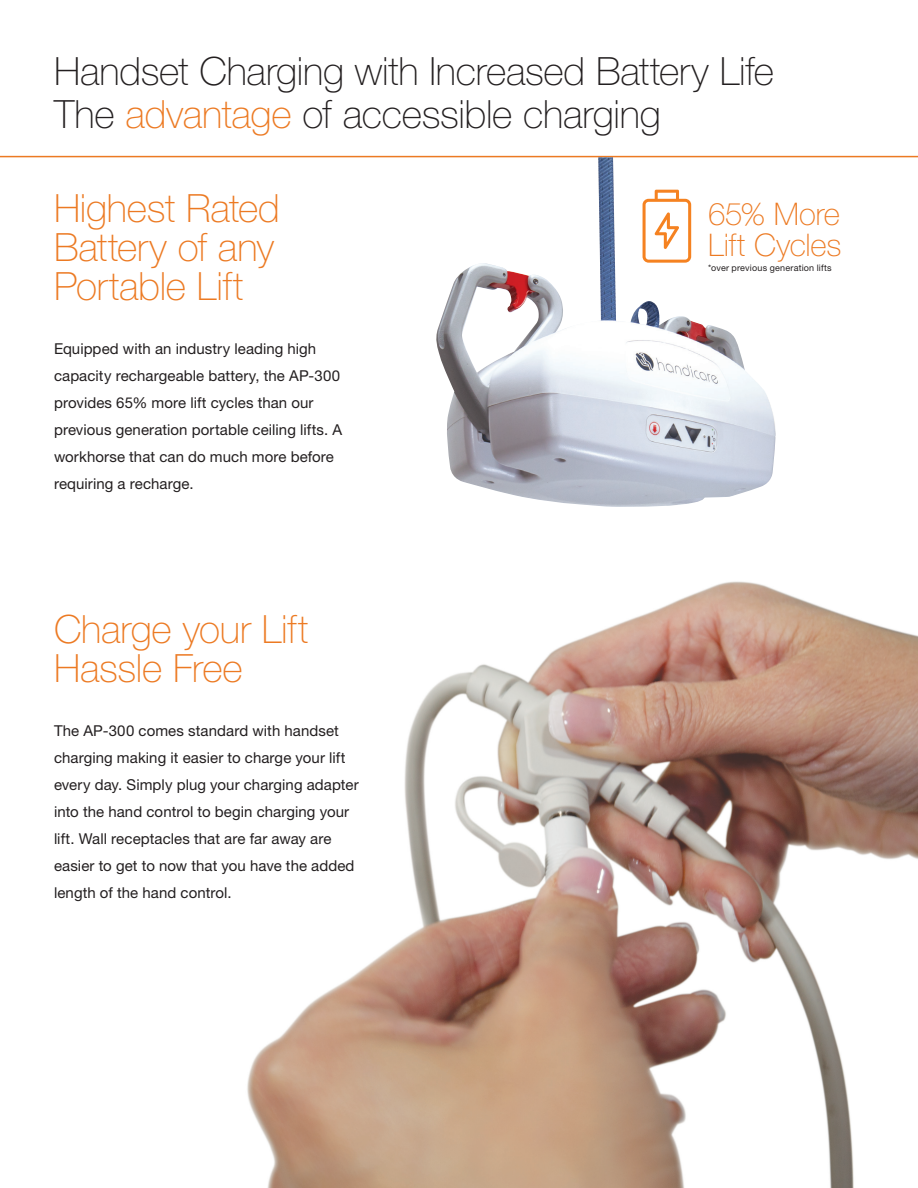
<style>
.page{position:relative;width:918px;height:1188px;background:#fff}
.page>*{position:absolute;margin:0;border:0;box-sizing:border-box;transform-origin:0 0}
.t1{font:100 39px/43.7px "Helvetica Neue";letter-spacing:-.005em;color:#231f20}
.t2{font:100 39px/39px "Helvetica Neue";letter-spacing:-.005em;color:#ec7a23}
.t3{font:100 31.2px/31.2px "Helvetica Neue";letter-spacing:-.005em;color:#ec7a23}
.t4{font:15px/27px "Helvetica Neue";letter-spacing:.005em;color:#231f20}
.t5{font:9px "Helvetica Neue";letter-spacing:.02em;color:#231f20}
.s1{color:#ec7a23}
</style>
<div class="page">
<hr style="left:0;top:156px;width:918px;height:1px;background:#ec7a23">
<img style="left:247px;top:581px;width:671px;height:607px">
<img style="left:435px;top:157px;width:342px;height:350px">
<svg style="left:643px;top:190px;width:48px;height:73px"></svg>
<h1 class="t1" style="left:54px;top:49px;width:722px">Handset Charging with Increased Battery Life<br>The <span class="s1">advantage</span> of accessible charging</h1>
<h1 class="t2" style="left:54px;top:189px;width:227px">Highest Rated<br>Battery of any<br>Portable Lift</h1>
<p class="t4" style="left:54px;top:335px;width:290px">Equipped with an industry leading high capacity rechargeable battery, the AP-300 provides 65% more lift cycles than our previous generation portable ceiling lifts. A workhorse that can do much more before requiring a recharge.</p>
<h1 class="t2" style="left:54px;top:609px;width:256px">Charge your Lift<br>Hassle Free</h1>
<p class="t4" style="left:54px;top:717px;width:306px">The AP-300 comes standard with handset charging making it easier to charge your lift every day. Simply plug your charging adapter into the hand control to begin charging your lift. Wall receptacles that are far away are easier to get to now that you have the added length of the hand control.</p>
<h2 class="t3" style="left:708px;top:198px;width:135px">65% More<br>Lift Cycles</h2>
<p class="t5" style="left:708px;top:263px;width:125px">*over previous generation lifts</p>
</div>
